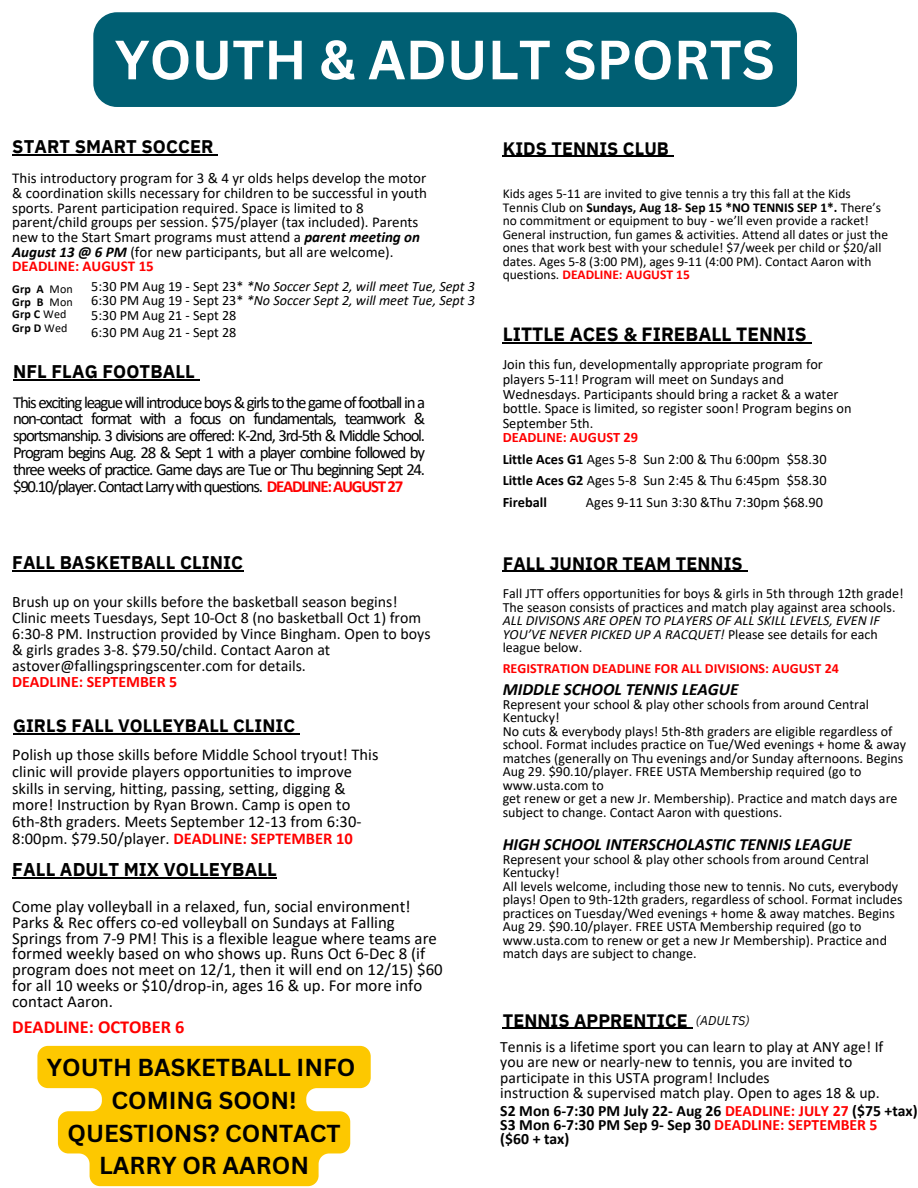
<style>
.page{position:relative;width:918px;height:1188px;background:#fff}
.page>*{position:absolute;margin:0;border:0;box-sizing:border-box;transform-origin:0 0}
.t1{font:700 54px "Canva Sans";color:#fff}
.t2{font:700 23.85px/32.7px "Canva Sans";color:#000;text-align:center}
.t3{font:700 19.2px "IBM Plex Sans";color:#000}
.t4{font:700 18.45px "IBM Plex Sans";letter-spacing:.005em;color:#000}
.t5{font:700 18.3px "IBM Plex Sans";letter-spacing:.005em;color:#000}
.t6{font:700 18.3px "Calibri";color:#f00}
.t7{font:700 18px "IBM Plex Sans";letter-spacing:.005em;color:#000}
.t8{font:italic 700 17.25px "Calibri";color:#000}
.t9{font:16.8px/15.8px "Calibri";color:#000;text-align:justify}
.t10{font:16.5px/16.8px "Calibri";color:#000}
.t11{font:15.9px/15.9px "Calibri";color:#000}
.t12{font:15.75px/15.3px "Calibri";color:#000}
.t13{font:700 15.75px "Calibri";color:#000}
.t14{font:15px/14.7px "Calibri";color:#000}
.t15{font:14.4px/14.7px "Calibri";color:#000}
.t16{font:700 14.4px "Calibri";color:#000}
.t17{font:italic 14.25px/14.7px "Calibri";color:#000;text-align:justify}
.t18{font:14.25px "Calibri";color:#000}
.t19{font:13.95px/13.5px "Calibri";color:#000}
.t20{font:700 13.95px "Calibri";color:#f00}
.t21{font:13.5px/13.5px "Calibri";color:#000}
.t22{font:italic 12.75px "IBM Plex Sans";letter-spacing:.005em;color:#000}
.t23{font:700 12px/12.3px "Calibri";letter-spacing:.01em;color:#000;text-align:justify}
.s1{font-weight:700;font-style:italic}
.s2{font-weight:700;color:#f00}
.s3{font-weight:400}
.s4{font-style:normal}
.s5{font-weight:700}
.s6{font-style:italic}
.s7{color:#f00}
</style>
<div class="page">
<svg style="left:37px;top:1046px;width:334px;height:140px;fill:#fdc800"></svg>
<hr style="left:13px;top:380px;width:182px;height:1px;background:#000">
<hr style="left:12px;top:154px;width:202px;height:1px;background:#000">
<hr style="left:12px;top:570px;width:231px;height:1px;background:#000">
<hr style="left:13px;top:733px;width:282px;height:1px;background:#000">
<hr style="left:12px;top:877px;width:265px;height:1px;background:#000">
<hr style="left:503px;top:1028px;width:185px;height:1px;background:#000">
<hr style="left:503px;top:156px;width:166px;height:1px;background:#000">
<hr style="left:503px;top:571px;width:240px;height:1px;background:#000">
<hr style="left:503px;top:342px;width:304px;height:1px;background:#000">
<div style="left:93px;top:12px;width:704px;height:95px;background:#005f73;border-radius:24px"></div>
<h1 class="t1" style="left:115px;top:22px;width:661px">YOUTH &amp; ADULT SPORTS</h1>
<p class="t5" style="left:12px;top:134px;width:203px">START SMART SOCCER</p>
<p class="t14" style="left:12px;top:172px;width:416px">This introductory program for 3 &amp; 4 yr olds helps develop the motor &amp; coordination skills necessary for children to be successful in youth sports. Parent participation required. Space is limited to 8 parent/child groups per session. $75/player (tax included). Parents new to the Start Smart programs must attend a <span class="s1">parent meeting on August 13 @ 6 PM</span> (for new participants, but all are welcome).<br><span class="s2">DEADLINE: AUGUST 15</span></p>
<h6 class="t23" style="left:12px;top:284px;width:62px">Grp A <span class="s3">Mon </span>Grp B <span class="s3">Mon </span>Grp C <span class="s3">Wed</span></h6>
<h3 class="t23" style="left:12px;top:322px;width:57px">Grp D <span class="s3">Wed</span></h3>
<h5 class="t17" style="left:91px;top:280px;width:385px"><span class="s4">5:30 PM Aug 19 - Sept 23*</span> *No Soccer Sept 2, will meet Tue, Sept 3<br><span class="s4">6:30 PM Aug 19 - Sept 23*</span> *No Soccer Sept 2, will meet Tue, Sept 3<br><span class="s4">5:30 PM Aug 21 - Sept 28</span></h5>
<h5 class="t18" style="left:91px;top:326px;width:147px">6:30 PM Aug 21 - Sept 28</h5>
<h6 class="t5" style="left:13px;top:360px;width:183px">NFL FLAG FOOTBALL</h6>
<h3 class="t9" style="left:13px;top:395px;width:414px;line-height:16.8px">This exciting league will introduce boys &amp; girls to the game of football in a non-contact format with a focus on fundamentals, teamwork &amp; sportsmanship. 3 divisions are offered: K-2nd, 3rd-5th &amp; Middle School.<br>Program begins Aug. 28 &amp; Sept 1 with a player combine followed by three weeks of practice. Game days are Tue or Thu beginning Sept 24. $90.10/player.ContactLarrywithquestions. <span class="s2">DEADLINE:AUGUST27</span></h3>
<h3 class="t5" style="left:12px;top:550px;width:232px">FALL BASKETBALL CLINIC</h3>
<h2 class="t7" style="left:503px;top:136px;width:168px">KIDS TENNIS CLUB</h2>
<h3 class="t21" style="left:503px;top:188px;width:387px">Kids ages 5-11 are invited to give tennis a try this fall at the Kids Tennis Club on <span class="s5">Sundays, Aug 18- Sep 15 *NO TENNIS SEP 1*.</span> There’s no commitment or equipment to buy - we’ll even provide a racket!<br>General instruction, fun games &amp; activities. Attend all dates or just the ones that work best with your schedule! $7/week per child or $20/all dates. Ages 5-8 (3:00 PM), ages 9-11 (4:00 PM). Contact Aaron with questions. <span class="s2">DEADLINE: AUGUST 15</span></h3>
<h3 class="t3" style="left:503px;top:322px;width:306px">LITTLE ACES &amp; FIREBALL TENNIS</h3>
<p class="t15" style="left:503px;top:358px;width:350px">Join this fun, developmentally appropriate program for players 5-11! Program will meet on Sundays and Wednesdays. Participants should bring a racket &amp; a water bottle. Space is limited, so register soon! Program begins on September 5th.<br><span class="s2">DEADLINE: AUGUST 29</span></p>
<h6 class="t15" style="left:503px;top:449px;width:325px;line-height:21.6px"><span class="s5">Little Aces G1</span> Ages 5-8 Sun 2:00 &amp; Thu 6:00pm $58.30<br><span class="s5">Little Aces G2</span> Ages 5-8 Sun 2:45 &amp; Thu 6:45pm</h6>
<h6 class="t15" style="left:787px;top:474px;width:41px">$58.30</h6>
<h6 class="t16" style="left:503px;top:496px;width:46px">Fireball</h6>
<h6 class="t15" style="left:586px;top:496px;width:239px">Ages 9-11 Sun 3:30 &amp;Thu 7:30pm $68.90</h6>
<h3 class="t7" style="left:503px;top:551px;width:242px">FALL JUNIOR TEAM TENNIS</h3>
<h3 class="t19" style="left:503px;top:588px;width:403px">Fall JTT offers opportunities for boys &amp; girls in 5th through 12th grade!<br>The season consists of practices and match play against area schools.<br><span class="s6">ALL DIVISONS ARE OPEN TO PLAYERS OF ALL SKILL LEVELS, EVEN IF YOU’VE NEVER PICKED UP A RACQUET!</span> Please see details for each league below.</h3>
<h3 class="t20" style="left:503px;top:662px;width:338px">REGISTRATION DEADLINE FOR ALL DIVISIONS: AUGUST 24</h3>
<h3 class="t8" style="left:503px;top:682px;width:237px">MIDDLE SCHOOL TENNIS LEAGUE</h3>
<h3 class="t19" style="left:503px;top:698px;width:405px">Represent your school &amp; play other schools from around Central Kentucky!<br>No cuts &amp; everybody plays! 5th-8th graders are eligible regardless of school. Format includes practice on Tue/Wed evenings + home &amp; away matches (generally on Thu evenings and/or Sunday afternoons. Begins Aug 29. $90.10/player. FREE USTA Membership required (go to www.usta.com to<br>get renew or get a new Jr. Membership). Practice and match days are</h3>
<h5 class="t19" style="left:503px;top:806px;width:281px">subject to change. Contact Aaron with questions.</h5>
<h5 class="t8" style="left:503px;top:837px;width:350px">HIGH SCHOOL INTERSCHOLASTIC TENNIS LEAGUE</h5>
<h5 class="t19" style="left:503px;top:854px;width:401px">Represent your school &amp; play other schools from around Central Kentucky!<br>All levels welcome, including those new to tennis. No cuts, everybody plays! Open to 9th-12th graders, regardless of school. Format includes practices on Tuesday/Wed evenings + home &amp; away matches. Begins Aug 29. $90.10/player. FREE USTA Membership required (go to www.usta.com to renew or get a new Jr Membership). Practice and match days are subject to change.</h5>
<h6 class="t11" style="left:12px;top:596px;width:420px">Brush up on your skills before the basketball season begins!<br>Clinic meets Tuesdays, Sept 10-Oct 8 (no basketball Oct 1) from 6:30-8 PM. Instruction provided by Vince Bingham. Open to boys &amp; girls grades 3-8. $79.50/child. Contact Aaron at astover@fallingspringscenter.com for details.<br><span class="s2">DEADLINE: SEPTEMBER 5</span></h6>
<h6 class="t7" style="left:13px;top:713px;width:283px">GIRLS FALL VOLLEYBALL CLINIC</h6>
<h6 class="t10" style="left:12px;top:747px;width:368px">Polish up those skills before Middle School tryout! This clinic will provide players opportunities to improve skills in serving, hitting, passing, setting, digging &amp; more! Instruction by Ryan Brown. Camp is open to 6th-8th graders. Meets September 12-13 from 6:30- 8:00pm. $79.50/player. <span class="s2">DEADLINE: SEPTEMBER 10</span></h6>
<h6 class="t4" style="left:12px;top:857px;width:266px">FALL ADULT MIX VOLLEYBALL</h6>
<h3 class="t9" style="left:12px;top:900px;width:432px;text-align:left">Come play volleyball in a relaxed, fun, social environment!<br>Parks &amp; Rec offers co-ed volleyball on Sundays at Falling Springs from 7-9 PM! This is a flexible league where teams are formed weekly based on who shows up. Runs Oct 6-Dec 8 (if program does not meet on 12/1, then it will end on 12/15) $60 for all 10 weeks or $10/drop-in, ages 16 &amp; up. For more info contact Aaron.</h3>
<h5 class="t6" style="left:12px;top:1019px;width:174px">DEADLINE: OCTOBER 6</h5>
<h3 class="t7" style="left:503px;top:1008px;width:187px">TENNIS APPRENTICE</h3>
<h5 class="t22" style="left:696px;top:1012px;width:55px">(ADULTS)</h5>
<h1 class="t2" style="left:47px;top:1051px;width:310px">YOUTH BASKETBALL INFO<br>COMING SOON!<br>QUESTIONS? CONTACT<br>LARRY OR AARON</h1>
<h5 class="t12" style="left:500px;top:1040px;width:385px">Tennis is a lifetime sport you can learn to play at ANY age! If you are new or nearly-new to tennis, you are invited to participate in this USTA program! Includes<br>instruction &amp; supervised match play. Open to ages 18 &amp; up.</h5>
<h4 class="t13" style="left:500px;top:1104px;width:419px">S2 Mon 6-7:30 PM July 22- Aug 26 <span class="s7">DEADLINE: JULY 27</span> ($75 +tax)</h4>
<h4 class="t13" style="left:500px;top:1118px;width:379px">S3 Mon 6-7:30 PM Sep 9- Sep 30 <span class="s7">DEADLINE: SEPTEMBER 5</span></h4>
<h4 class="t13" style="left:500px;top:1132px;width:71px">($60 + tax)</h4>
</div>
